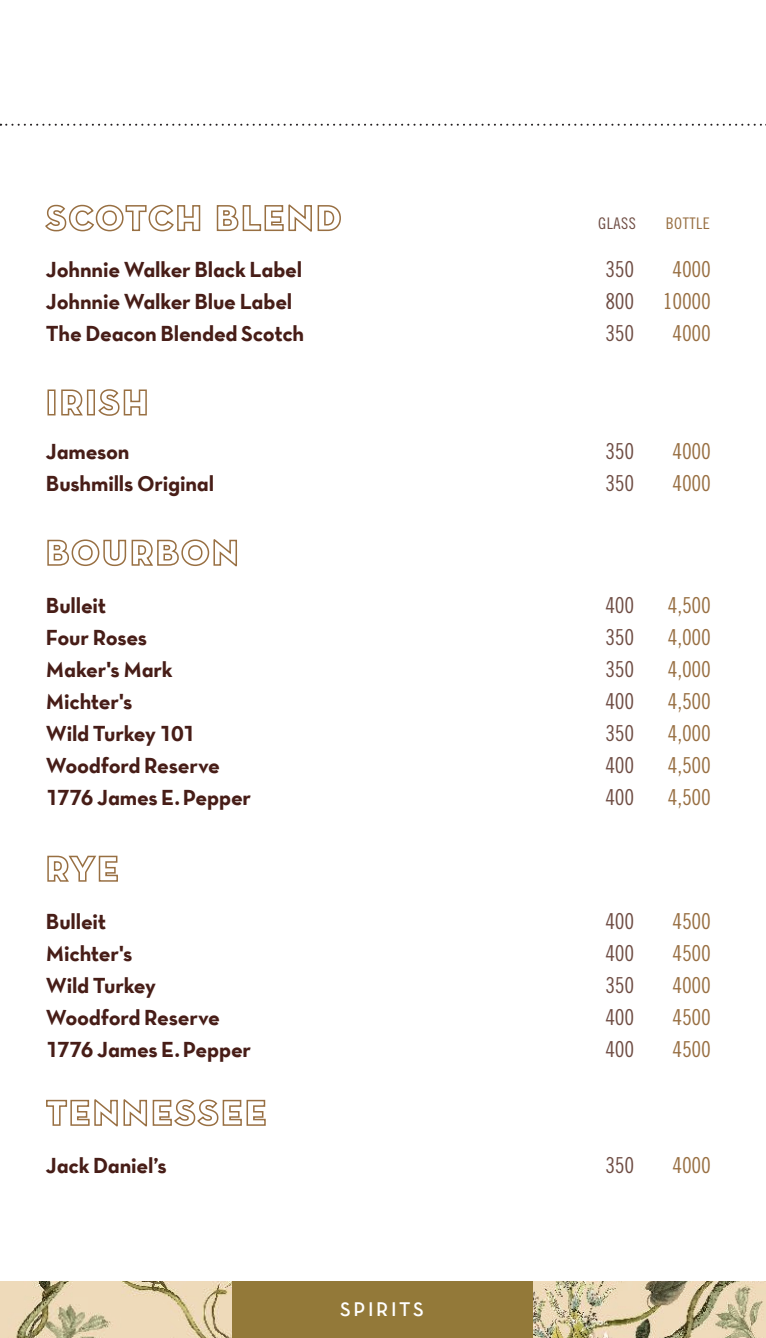
<style>
.page{position:relative;width:766px;height:1338px;background:#fff}
.page>*{position:absolute;margin:0;border:0;box-sizing:border-box;transform-origin:0 0}
.t1{font:22px/32px "Neutra Text TF Bold Alt";letter-spacing:-.01em;color:#471d17}
.t2{font:22px/32px "Trade Gothic LT Std Cn 18";letter-spacing:-.01em;color:#986f42;text-align:justify}
.t3{font:22px/32px "Trade Gothic LT Std Cn 18";letter-spacing:-.01em;color:#6f4d44;text-align:justify}
.t4{font:20px "Neutra Text Demi SC";letter-spacing:.13em;color:#fff}
.t5{font:16px "Trade Gothic LT Std Cn 18";letter-spacing:.03em;color:#986f42}
.t6{font:16px "Trade Gothic LT Std Cn 18";letter-spacing:.03em;color:#6f4d44}
</style>
<div class="page">
<img style="left:533px;top:1281px;width:232px;height:57px">
<svg style="left:0;top:1281px;width:233px;height:57px;fill:#eedaba"></svg>
<div style="left:233px;top:1281px;width:300px;height:57px;background:#937939"></div>
<svg style="left:45px;top:204px;width:156px;height:28px"></svg>
<svg style="left:216px;top:204px;width:125px;height:28px"></svg>
<div style="left:47px;top:389px;width:8px;height:26px;border:2px solid #986f42"></div>
<svg style="left:61px;top:389px;width:22px;height:27px"></svg>
<div style="left:87px;top:389px;width:8px;height:26px;border:2px solid #986f42"></div>
<svg style="left:98px;top:389px;width:49px;height:27px"></svg>
<svg style="left:47px;top:539px;width:190px;height:28px"></svg>
<svg style="left:47px;top:855px;width:71px;height:27px"></svg>
<svg style="left:46px;top:1099px;width:220px;height:28px"></svg>
<svg style="left:0;top:124px;width:766px;height:2px"></svg>
<p class="t6" style="left:598px;top:214px;width:39px">GLASS</p>
<p class="t5" style="left:665px;top:214px;width:46px">BOTTLE</p>
<p class="t1" style="left:46px;top:253px;width:260px">Johnnie Walker Black Label<br>Johnnie Walker Blue Label<br>The Deacon Blended Scotch</p>
<p class="t3" style="left:605px;top:253px;width:30px">350<br>800<br>350</p>
<p class="t2" style="left:662px;top:253px;width:49px;text-align:center">4000<br>10000<br>4000</p>
<p class="t1" style="left:46px;top:435px;width:170px">Jameson<br>Bushmills Original</p>
<p class="t3" style="left:605px;top:435px;width:30px">350<br>350</p>
<p class="t2" style="left:672px;top:435px;width:40px">4000<br>4000</p>
<p class="t1" style="left:46px;top:589px;width:207px">Bulleit<br>Four Roses<br>Maker's Mark<br>Michter's<br>Wild Turkey 101<br>Woodford Reserve<br>1776 James E. Pepper</p>
<p class="t3" style="left:605px;top:589px;width:30px">400<br>350<br>350<br>400<br>350<br>400<br>400</p>
<p class="t2" style="left:667px;top:589px;width:45px">4,500<br>4,000<br>4,000<br>4,500<br>4,000<br>4,500<br>4,500</p>
<p class="t1" style="left:46px;top:905px;width:207px">Bulleit<br>Michter's<br>Wild Turkey<br>Woodford Reserve<br>1776 James E. Pepper</p>
<p class="t3" style="left:605px;top:905px;width:30px">400<br>400<br>350<br>400<br>400</p>
<p class="t2" style="left:672px;top:905px;width:40px">4500<br>4500<br>4000<br>4500<br>4500</p>
<p class="t1" style="left:46px;top:1149px;width:122px">Jack Daniel’s</p>
<p class="t3" style="left:605px;top:1149px;width:30px">350</p>
<p class="t2" style="left:672px;top:1149px;width:40px">4000</p>
<p class="t4" style="left:340px;top:1297px;width:85px">SPIRITS</p>
</div>
